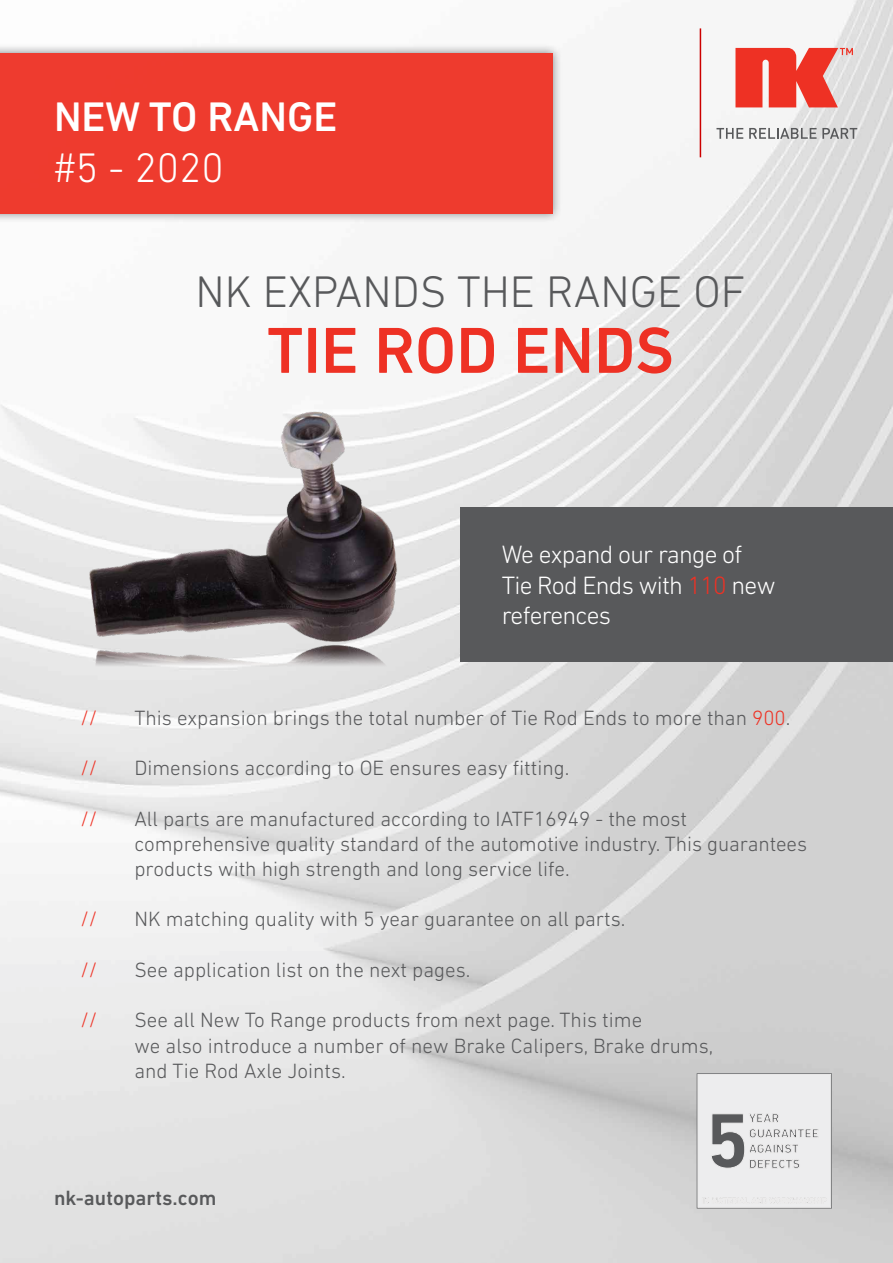
<style>
.page{position:relative;width:893px;height:1263px;background:#fff}
.page>*{position:absolute;margin:0;border:0;box-sizing:border-box;transform-origin:0 0}
.t1{font:500 66px "DIN Next LT Pro";color:#ee3124}
.t2{font:300 45px "DIN Next LT Pro";color:#58595b}
.t3{font:500 42px "DIN Next LT Pro";color:#fff}
.t4{font:300 42px "DIN Next LT Pro";color:#fff}
.t5{font:300 25.5px/30.6px "DIN Next LT Pro";letter-spacing:-.03em;color:#fff}
.t6{font:300 21px/25.2px "DIN Next LT Pro";color:#58595b}
.t7{font:500 21px "DIN Next LT Pro";color:#58595b}
.t8{font:300 21px "DIN Next LT Pro";color:#ee3124}
.s1{color:#ee3124}
</style>
<div class="page">
<img style="left:0;top:0;width:893px;height:1263px">
<div style="left:0;top:43px;width:562px;height:180px;background:#58595b;opacity:.75"></div>
<div style="left:0;top:53px;width:553px;height:160px;background:#ee3b2e"></div>
<hr style="left:700px;top:28px;width:1px;height:129px;background:#c00">
<svg style="left:735px;top:48px;width:118px;height:59px;background:#ec635a"></svg>
<svg style="left:716px;top:128px;width:27px;height:11px"></svg>
<svg style="left:749px;top:128px;width:67px;height:11px"></svg>
<svg style="left:822px;top:128px;width:35px;height:11px"></svg>
<svg style="left:697px;top:1073px;width:135px;height:135px;background:#dfdfdf"></svg>
<div style="left:460px;top:507px;width:433px;height:154px;background:#58595b"></div>
<img style="left:54px;top:401px;width:374px;height:318px">
<h3 class="t3" style="left:54px;top:93px;width:285px">NEW TO RANGE</h3>
<h3 class="t4" style="left:54px;top:143px;width:171px">#5 - 2020</h3>
<h2 class="t2" style="left:195px;top:266px;width:552px">NK EXPANDS THE RANGE OF</h2>
<h1 class="t1" style="left:267px;top:312px;width:409px">TIE ROD ENDS</h1>
<p class="t5" style="left:502px;top:539px;width:275px">We expand our range of<br>Tie Rod Ends with <span class="s1">110</span> new references</p>
<p class="t8" style="left:80px;top:706px;width:19px">//</p>
<p class="t6" style="left:134px;top:705px;width:657px">This expansion brings the total number of Tie Rod Ends to more than <span class="s1">900</span>.</p>
<p class="t8" style="left:80px;top:756px;width:19px">//</p>
<p class="t6" style="left:134px;top:755px;width:436px">Dimensions according to OE ensures easy fitting.</p>
<p class="t8" style="left:80px;top:806px;width:19px">//</p>
<p class="t6" style="left:134px;top:806px;width:674px">All parts are manufactured according to IATF16949 - the most comprehensive quality standard of the automotive industry. This guarantees products with high strength and long service life.</p>
<p class="t8" style="left:80px;top:907px;width:19px">//</p>
<p class="t6" style="left:134px;top:906px;width:493px">NK matching quality with 5 year guarantee on all parts.</p>
<p class="t8" style="left:80px;top:958px;width:19px">//</p>
<p class="t6" style="left:134px;top:957px;width:337px">See application list on the next pages.</p>
<p class="t8" style="left:80px;top:1008px;width:19px">//</p>
<p class="t6" style="left:134px;top:1007px;width:580px">See all New To Range products from next page. This time<br>we also introduce a number of new Brake Calipers, Brake drums, and Tie Rod Axle Joints.</p>
<p class="t7" style="left:54px;top:1185px;width:164px">nk-autoparts.com</p>
</div>
